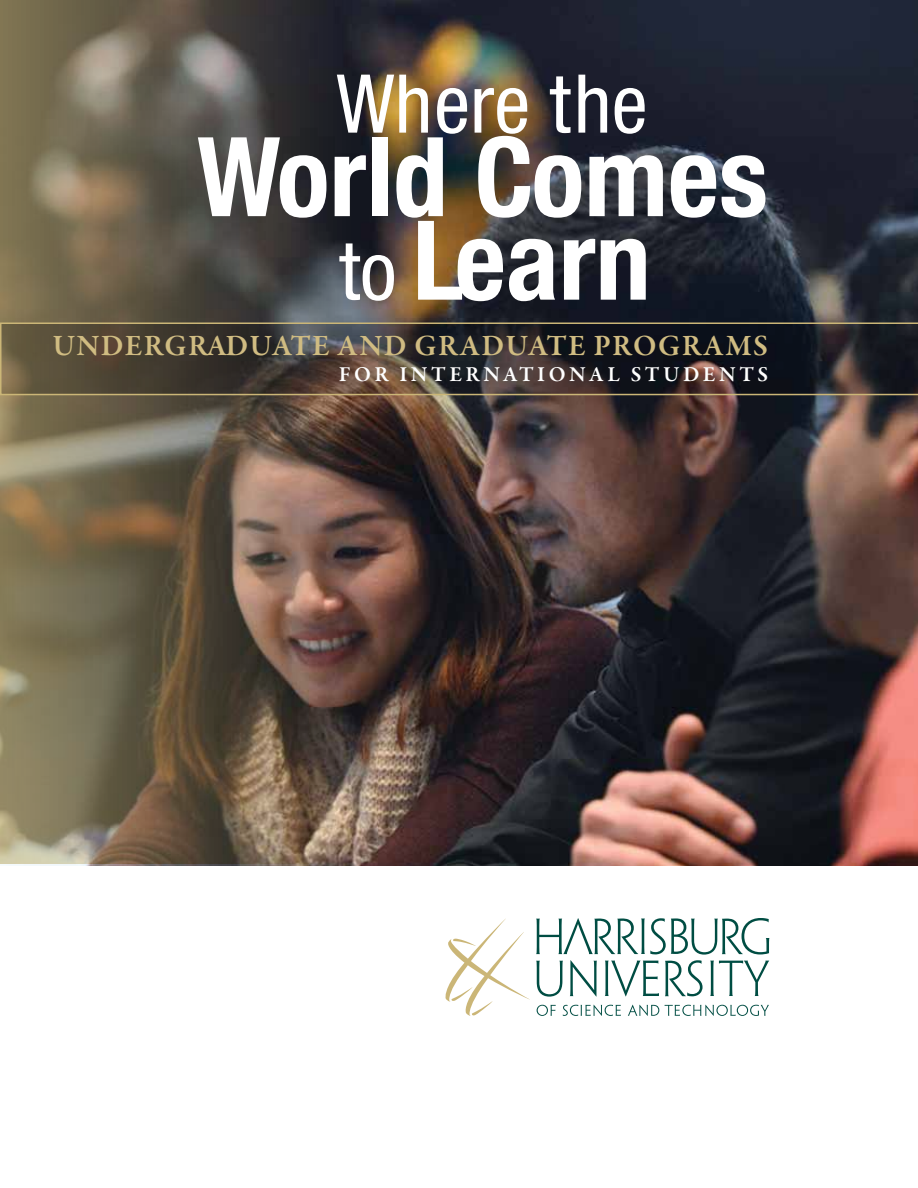
<style>
.page{position:relative;width:918px;height:1188px;background:#fff}
.page>*{position:absolute;margin:0;border:0;box-sizing:border-box;transform-origin:0 0}
.t1{font:700 condensed 110.25px/83.6px "Helvetica Neue LT Std";color:#fff;text-align:center}
.t2{font:condensed 81.3px "Helvetica Neue LT Std";color:#fff}
.t3{font:600 30px "Garamond Premr Pro";letter-spacing:.04em;color:#d0bc82}
.t4{font:600 21.6px "Garamond Premr Pro";letter-spacing:.165em;color:#fff}
.s1{font-weight:400;font-size:81.3px}
</style>
<div class="page">
<img style="left:0;top:0;width:918px;height:865px">
<svg style="left:536px;top:918px;width:234px;height:79px"></svg>
<svg style="left:537px;top:1005px;width:19px;height:11px"></svg>
<svg style="left:563px;top:1005px;width:58px;height:11px"></svg>
<svg style="left:628px;top:1005px;width:31px;height:11px"></svg>
<svg style="left:665px;top:1005px;width:104px;height:11px"></svg>
<svg style="left:445px;top:919px;width:85px;height:97px"></svg>
<svg style="left:0;top:322px;width:918px;height:73px"></svg>
<h2 class="t2" style="left:336px;top:57px;width:313px">Where the</h2>
<h1 class="t1" style="left:197px;top:134px;width:573px">World Comes <span class="s1">to</span> Learn</h1>
<p class="t3" style="left:53px;top:327px;width:717px">UNDERGRADUATE AND GRADUATE PROGRAMS</p>
<p class="t4" style="left:339px;top:362px;width:431px">FOR INTERNATIONAL STUDENTS</p>
</div>
